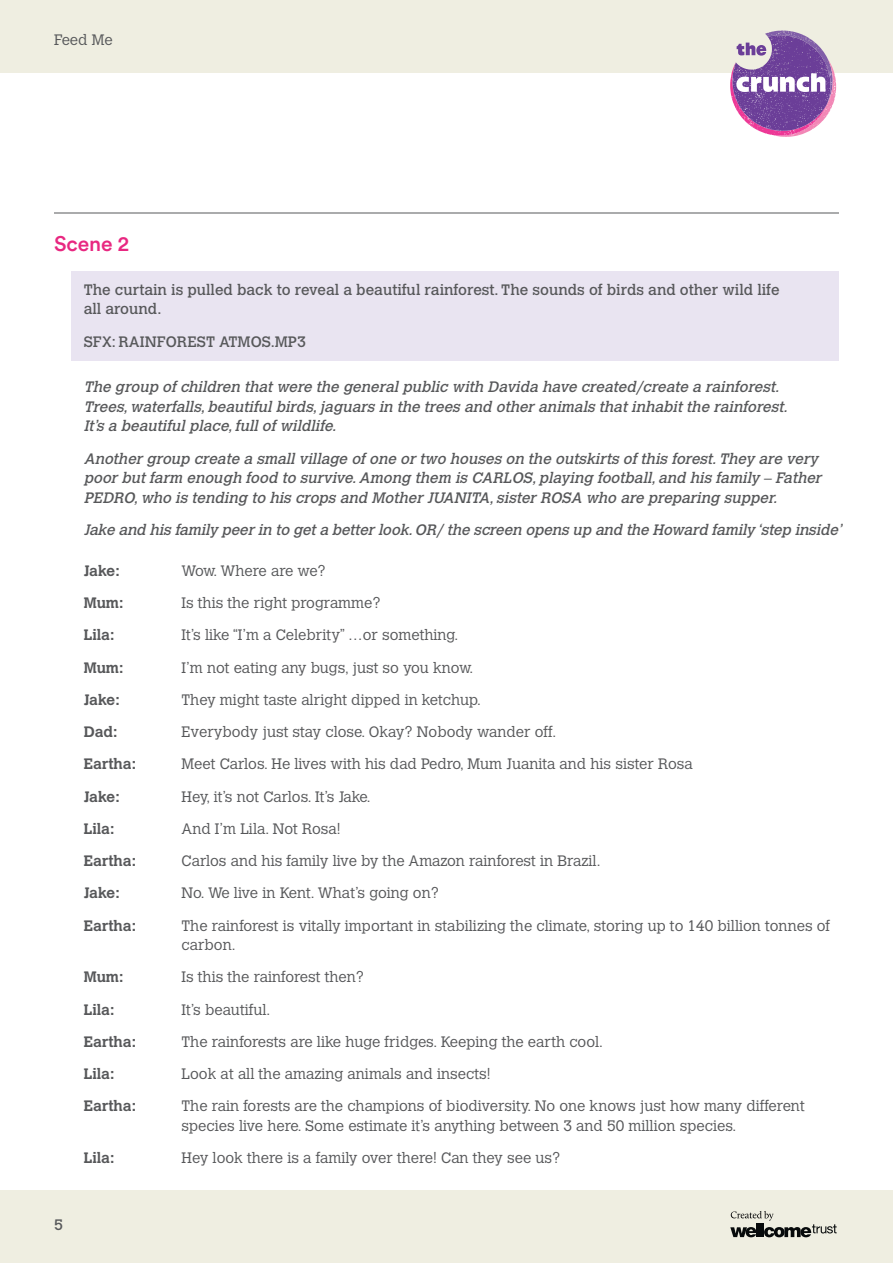
<style>
.page{position:relative;width:893px;height:1263px;background:#fff}
.page>*{position:absolute;margin:0;border:0;box-sizing:border-box;transform-origin:0 0}
.t1{font:500 21px "Circular Pro";color:#e82881}
.t2{font:300 15px/19.5px "Calvert MT Std";color:#57585a}
.t3{font:italic 15px/19.5px "Calvert MT Std";color:#57585a}
.t4{font:15px/19.5px "Calvert MT Std";color:#57585a}
.t5{font:700 15px "Calvert MT Std";color:#57585a}
.t6{font:300 15px "Calvert MT Std";letter-spacing:-.04em;color:#57585a}
</style>
<div class="page">
<div style="left:0;top:1191px;width:893px;height:72px;background:#efeee1"></div>
<div style="left:0;top:0;width:893px;height:72px;background:#efeee1"></div>
<svg style="left:730px;top:1211px;width:107px;height:26px"></svg>
<svg style="left:730px;top:31px;width:106px;height:106px"></svg>
<hr style="left:54px;top:213px;width:785px;height:1px;background:#57585a">
<div style="left:71px;top:271px;width:768px;height:89px;background:#e9e4f1"></div>
<p class="t2" style="left:54px;top:30px;width:60px">Feed Me</p>
<h1 class="t1" style="left:54px;top:229px;width:77px">Scene 2</h1>
<p class="t4" style="left:84px;top:280px;width:697px">The curtain is pulled back to reveal a beautiful rainforest. The sounds of birds and other wild life all around.</p>
<p class="t4" style="left:84px;top:332px;width:224px">SFX: RAINFOREST ATMOS.MP3</p>
<p class="t3" style="left:84px;top:378px;width:709px">The group ofchildren thatwere the generalpublic with Davida have created/create a rainforest.<br>Trees,waterfalls,beautifulbirds,jaguars in the trees and otheranimals thatinhabitthe rainforest.<br>It’s a beautifulplace,fullofwildlife.</p>
<p class="t3" style="left:84px;top:449px;width:743px">Anothergroup create a smallvillage ofone ortwo houses on the outskirts ofthis forest.They are very poorbutfarm enough food to survive.Among them is CARLOS,playing football,and his family – Father<br>PEDRO,who is tending to his crops and MotherJUANITA,sisterROSA who are preparing supper.</p>
<p class="t3" style="left:84px;top:520px;width:763px">Jake and his family peerin to geta betterlook.OR/the screen opens up and the Howard family ‘step inside’</p>
<p class="t5" style="left:84px;top:561px;width:37px">Jake:</p>
<p class="t6" style="left:182px;top:562px;width:146px">Wow. Where are we?</p>
<p class="t5" style="left:84px;top:593px;width:41px">Mum:</p>
<p class="t2" style="left:182px;top:593px;width:201px">Is this the right programme?</p>
<p class="t5" style="left:84px;top:625px;width:32px">Lila:</p>
<p class="t2" style="left:182px;top:625px;width:278px">It’s like “I’m a Celebrity” …or something.</p>
<p class="t5" style="left:84px;top:658px;width:41px">Mum:</p>
<p class="t2" style="left:182px;top:658px;width:293px">I’m not eating any bugs, just so you know.</p>
<p class="t5" style="left:84px;top:690px;width:37px">Jake:</p>
<p class="t2" style="left:182px;top:690px;width:301px">They might taste alright dipped in ketchup.</p>
<p class="t5" style="left:84px;top:722px;width:35px">Dad:</p>
<p class="t2" style="left:182px;top:722px;width:376px">Everybody just stay close. Okay? Nobody wander off.</p>
<p class="t5" style="left:84px;top:754px;width:54px">Eartha:</p>
<p class="t2" style="left:182px;top:754px;width:513px">Meet Carlos. He lives with his dad Pedro, Mum Juanita and his sister Rosa</p>
<p class="t5" style="left:84px;top:787px;width:37px">Jake:</p>
<p class="t2" style="left:182px;top:787px;width:190px">Hey, it’s not Carlos. It’s Jake.</p>
<p class="t5" style="left:84px;top:819px;width:32px">Lila:</p>
<p class="t2" style="left:182px;top:819px;width:161px">And I’m Lila. Not Rosa!</p>
<p class="t5" style="left:84px;top:851px;width:54px">Eartha:</p>
<p class="t2" style="left:182px;top:851px;width:420px">Carlos and his family live by the Amazon rainforest in Brazil.</p>
<p class="t5" style="left:84px;top:883px;width:37px">Jake:</p>
<p class="t2" style="left:182px;top:883px;width:259px">No. We live in Kent. What’s going on?</p>
<p class="t5" style="left:84px;top:916px;width:54px">Eartha:</p>
<p class="t2" style="left:182px;top:916px;width:650px">The rainforest is vitally important in stabilizing the climate, storing up to 140 billion tonnes of carbon.</p>
<p class="t5" style="left:84px;top:967px;width:41px">Mum:</p>
<p class="t2" style="left:182px;top:967px;width:184px">Is this the rainforest then?</p>
<p class="t5" style="left:84px;top:1000px;width:32px">Lila:</p>
<p class="t2" style="left:182px;top:1000px;width:90px">It’s beautiful.</p>
<p class="t5" style="left:84px;top:1032px;width:54px">Eartha:</p>
<p class="t2" style="left:182px;top:1032px;width:423px">The rainforests are like huge fridges. Keeping the earth cool.</p>
<p class="t5" style="left:84px;top:1064px;width:32px">Lila:</p>
<p class="t2" style="left:182px;top:1064px;width:310px">Look at all the amazing animals and insects!</p>
<p class="t5" style="left:84px;top:1096px;width:54px">Eartha:</p>
<p class="t2" style="left:182px;top:1096px;width:625px">The rain forests are the champions of biodiversity. No one knows just how many different species live here. Some estimate it’s anything between 3 and 50 million species.</p>
<p class="t5" style="left:84px;top:1148px;width:32px">Lila:</p>
<p class="t2" style="left:182px;top:1148px;width:380px">Hey look there is a family over there! Can they see us?</p>
<p class="t4" style="left:54px;top:1215px;width:10px">5</p>
</div>
